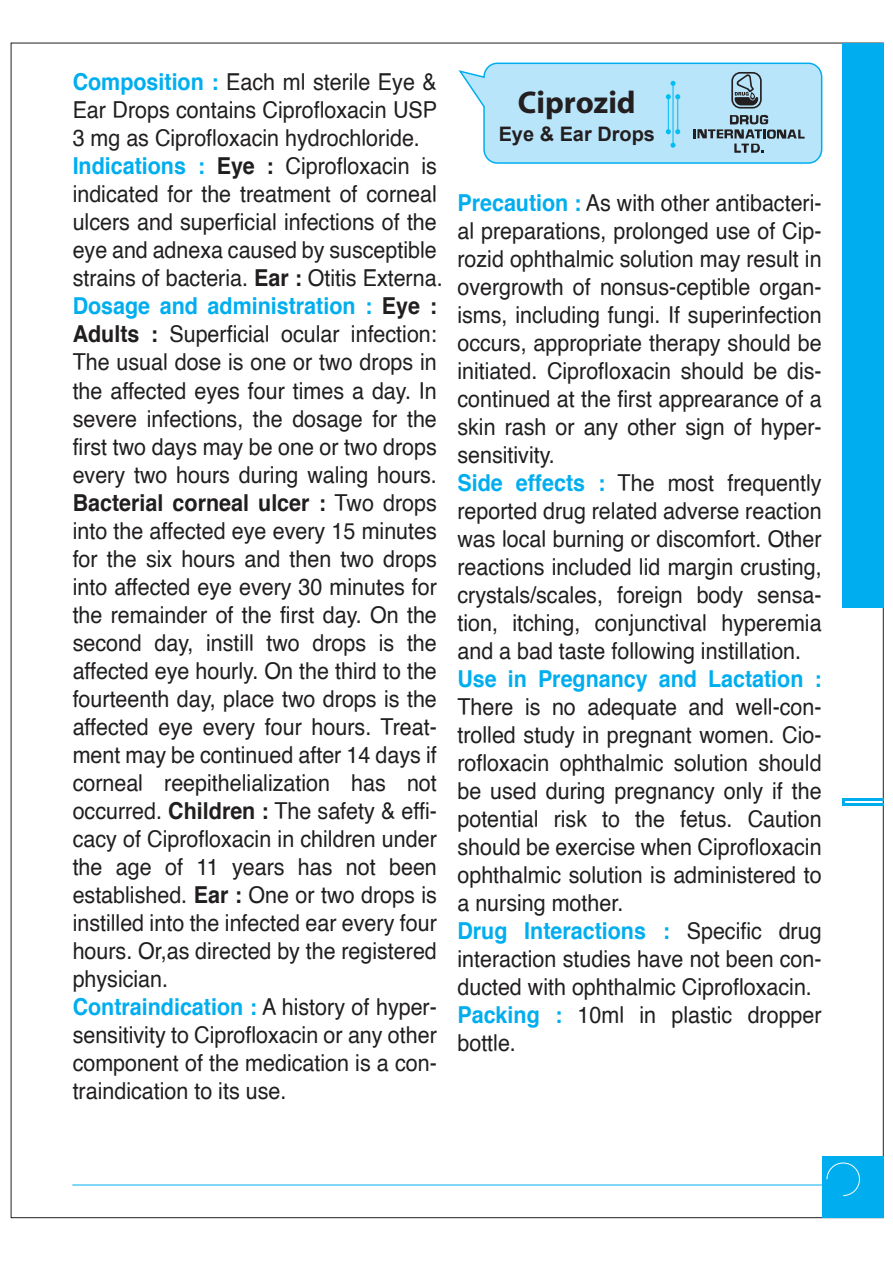
<style>
.page{position:relative;width:893px;height:1263px;background:#fff}
.page>*{position:absolute;margin:0;border:0;box-sizing:border-box;transform-origin:0 0}
.t1{font:700 31.5px "Myriad";color:#231f20}
.t2{font:23.4px/28px "Helvetica";color:#211e1e;scale:.92 1}
.t3{font:700 23.4px "Helvetica";color:#00aeef;scale:.92 1}
.t4{font:700 19.95px "Arial";color:#231f20}
.s1{font-weight:700;color:#00aeef}
.s2{font-weight:700}
</style>
<div class="page">
<div style="left:842px;top:43px;width:41px;height:564px;background:#00aeef"></div>
<hr style="left:842px;top:799px;width:41px;height:2px;background:#00aeef">
<hr style="left:842px;top:804px;width:41px;height:2px;background:#00aeef">
<div style="left:822px;top:1156px;width:61px;height:62px;background:#00aeef"></div>
<hr style="left:72px;top:1184px;width:753px;height:1px;background:#00aeef">
<svg style="left:826px;top:1162px;width:34px;height:34px"></svg>
<div style="left:484px;top:63px;width:338px;height:100px;background:#b9e5fa;border-radius:13px"></div>
<div style="left:483px;top:63px;width:339px;height:101px;border:2px solid #00aeef;border-radius:13px"></div>
<hr style="left:672px;top:82px;width:2px;height:65px;background:#01bdf2">
<svg style="left:670px;top:143px;width:5px;height:5px"></svg>
<svg style="left:670px;top:81px;width:5px;height:5px"></svg>
<hr style="left:677px;top:94px;width:1px;height:40px;background:#01bdf2">
<hr style="left:668px;top:94px;width:1px;height:40px;background:#01bdf2">
<svg style="left:666px;top:129px;width:14px;height:5px"></svg>
<svg style="left:666px;top:94px;width:14px;height:5px"></svg>
<svg style="left:731px;top:72px;width:31px;height:37px"></svg>
<svg style="left:693px;top:115px;width:112px;height:38px"></svg>
<p class="t2" style="left:73px;top:69px;width:404px"><span class="s1">Composition :</span> Each ml sterile Eye &amp; Ear Drops contains Ciprofloxacin USP 3 mg as Ciprofloxacin hydrochloride.<br><span class="s1">Indications :</span> <span class="s2">Eye :</span> Ciprofloxacin is indicated for the treatment of corneal ulcers and superficial infections of the eye and adnexa caused by susceptible strains of bacteria. <span class="s2">Ear :</span> Otitis Externa.<br><span class="s1">Dosage and administration :</span> <span class="s2">Eye :<br>Adults :</span> Superficial ocular infection:<br>The usual dose is one or two drops in the affected eyes four times a day. In severe infections, the dosage for the first two days may be one or two drops every two hours during waling hours.<br><span class="s2">Bacterial corneal ulcer :</span> Two drops into the affected eye every 15 minutes for the six hours and then two drops into affected eye every 30 minutes for the remainder of the first day. On the second day, instill two drops is the affected eye hourly. On the third to the fourteenth day, place two drops is the affected eye every four hours. Treat&shy;ment may be continued after 14 days if corneal reepithelialization has not occurred. <span class="s2">Children :</span> The safety &amp; effi&shy;cacy of Ciprofloxacin in children under the age of 11 years has not been established. <span class="s2">Ear :</span> One or two drops is instilled into the infected ear every four hours. Or,as directed by the registered physician.<br><span class="s1">Contraindication :</span> A history of hyper&shy;sensitivity to Ciprofloxacin or any other component of the medication is a con&shy;traindication to its use.</p>
<h1 class="t1" style="left:518px;top:86px;width:119px">Ciprozid</h1>
<p class="t4" style="left:499px;top:120px;width:158px">Eye &amp; Ear Drops</p>
<p class="t2" style="left:457px;top:190px;width:397px"><span class="s1">Precaution :</span> As with other antibacteri&shy;al preparations, prolonged use of Cip&shy;rozid ophthalmic solution may result in overgrowth of nonsus-ceptible organ&shy;isms, including fungi. If superinfection occurs, appropriate therapy should be initiated. Ciprofloxacin should be dis&shy;continued at the first apprearance of a skin rash or any other sign of hyper&shy;sensitivity.<br><span class="s1">Side effects :</span> The most frequently reported drug related adverse reaction was local burning or discomfort. Other reactions included lid margin crusting, crystals/scales, foreign body sensa&shy;tion, itching, conjunctival hyperemia and a bad taste following instillation.</p>
<p class="t3" style="left:457px;top:660px;width:397px">Use in Pregnancy and Lactation :</p>
<p class="t2" style="left:457px;top:694px;width:397px">There is no adequate and well-con&shy;trolled study in pregnant women. Cio&shy;rofloxacin ophthalmic solution should be used during pregnancy only if the potential risk to the fetus. Caution should be exercise when Ciprofloxacin ophthalmic solution is administered to a nursing mother.<br><span class="s1">Drug Interactions :</span> Specific drug interaction studies have not been con&shy;ducted with ophthalmic Ciprofloxacin.<br><span class="s1">Packing :</span> 10ml in plastic dropper bottle.</p>
</div>
